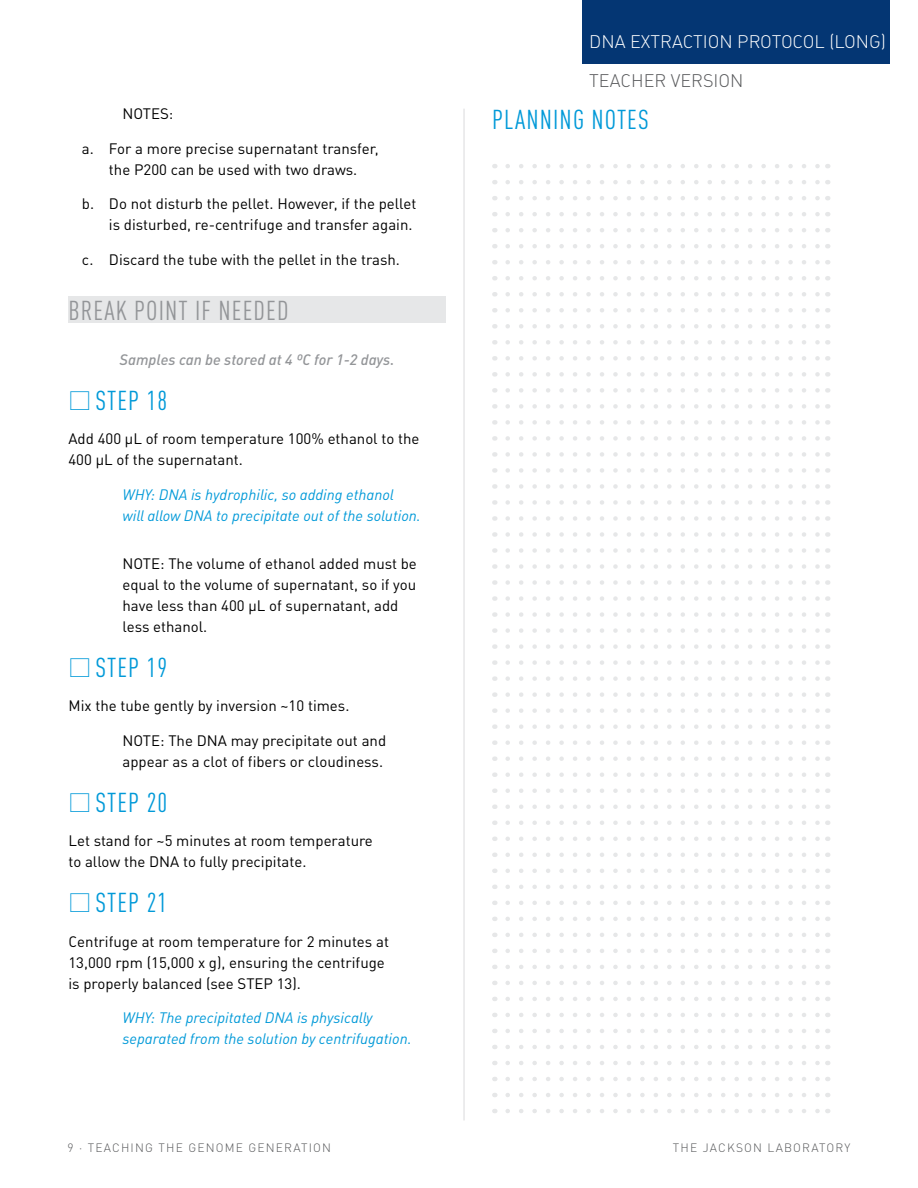
<style>
.page{position:relative;width:918px;height:1188px;background:#fff}
.page>*{position:absolute;margin:0;border:0;box-sizing:border-box;transform-origin:0 0}
.t1{font:condensed 27px "DINOT";letter-spacing:.04em;color:#0099d8}
.t2{font:condensed 27px "DINOT";letter-spacing:.04em;color:#939598}
.t3{font:300 18px "DINOT";color:#fff}
.t4{font:300 18px "DINOT";color:#58595b}
.t5{font:15px/21px "DINOT";color:#000}
.t6{font:italic 15px/21px "DINOT";color:#0099d8}
.t7{font:italic 500 15px "DINOT";color:#939598}
.t8{font:300 12px "DINOT";letter-spacing:.1em;color:#58595b}
</style>
<div class="page">
<div style="left:583px;top:0;width:307px;height:64px;background:#043673"></div>
<div style="left:68px;top:296px;width:378px;height:27px;background:#e6e7e8"></div>
<hr style="left:463px;top:109px;width:2px;height:1012px;background:#e6e7e8">
<svg style="left:508px;top:180px;width:312px;height:4px"></svg>
<svg style="left:508px;top:420px;width:312px;height:5px"></svg>
<svg style="left:508px;top:196px;width:312px;height:4px"></svg>
<svg style="left:508px;top:436px;width:312px;height:5px"></svg>
<svg style="left:508px;top:212px;width:312px;height:4px"></svg>
<svg style="left:508px;top:452px;width:312px;height:5px"></svg>
<svg style="left:508px;top:228px;width:312px;height:4px"></svg>
<svg style="left:508px;top:468px;width:312px;height:5px"></svg>
<svg style="left:508px;top:244px;width:312px;height:4px"></svg>
<svg style="left:508px;top:484px;width:312px;height:5px"></svg>
<svg style="left:508px;top:260px;width:312px;height:4px"></svg>
<svg style="left:508px;top:500px;width:312px;height:5px"></svg>
<svg style="left:508px;top:276px;width:312px;height:4px"></svg>
<svg style="left:508px;top:516px;width:312px;height:5px"></svg>
<svg style="left:508px;top:292px;width:312px;height:5px"></svg>
<svg style="left:508px;top:532px;width:312px;height:5px"></svg>
<svg style="left:508px;top:308px;width:312px;height:5px"></svg>
<svg style="left:508px;top:548px;width:312px;height:5px"></svg>
<svg style="left:508px;top:324px;width:312px;height:5px"></svg>
<svg style="left:508px;top:564px;width:312px;height:5px"></svg>
<svg style="left:508px;top:340px;width:312px;height:5px"></svg>
<svg style="left:508px;top:580px;width:312px;height:5px"></svg>
<svg style="left:508px;top:356px;width:312px;height:5px"></svg>
<svg style="left:508px;top:596px;width:312px;height:5px"></svg>
<svg style="left:508px;top:372px;width:312px;height:5px"></svg>
<svg style="left:508px;top:612px;width:312px;height:5px"></svg>
<svg style="left:508px;top:388px;width:312px;height:5px"></svg>
<svg style="left:508px;top:644px;width:312px;height:5px"></svg>
<svg style="left:508px;top:404px;width:312px;height:5px"></svg>
<svg style="left:508px;top:676px;width:312px;height:5px"></svg>
<svg style="left:508px;top:164px;width:312px;height:4px"></svg>
<svg style="left:508px;top:628px;width:312px;height:5px"></svg>
<svg style="left:508px;top:660px;width:312px;height:5px"></svg>
<svg style="left:508px;top:724px;width:312px;height:5px"></svg>
<svg style="left:508px;top:901px;width:312px;height:4px"></svg>
<svg style="left:508px;top:740px;width:312px;height:5px"></svg>
<svg style="left:508px;top:917px;width:312px;height:4px"></svg>
<svg style="left:508px;top:756px;width:312px;height:5px"></svg>
<svg style="left:508px;top:933px;width:312px;height:4px"></svg>
<svg style="left:508px;top:772px;width:312px;height:5px"></svg>
<svg style="left:508px;top:949px;width:312px;height:4px"></svg>
<svg style="left:508px;top:788px;width:312px;height:5px"></svg>
<svg style="left:508px;top:965px;width:312px;height:4px"></svg>
<svg style="left:508px;top:981px;width:312px;height:4px"></svg>
<svg style="left:508px;top:997px;width:312px;height:4px"></svg>
<svg style="left:508px;top:1013px;width:312px;height:4px"></svg>
<svg style="left:508px;top:1029px;width:312px;height:4px"></svg>
<svg style="left:508px;top:805px;width:312px;height:4px"></svg>
<svg style="left:508px;top:1045px;width:312px;height:4px"></svg>
<svg style="left:508px;top:821px;width:312px;height:4px"></svg>
<svg style="left:508px;top:1061px;width:312px;height:4px"></svg>
<svg style="left:508px;top:837px;width:312px;height:4px"></svg>
<svg style="left:508px;top:1077px;width:312px;height:4px"></svg>
<svg style="left:508px;top:853px;width:312px;height:4px"></svg>
<svg style="left:508px;top:1093px;width:312px;height:4px"></svg>
<svg style="left:508px;top:869px;width:312px;height:4px"></svg>
<svg style="left:508px;top:1109px;width:312px;height:4px"></svg>
<svg style="left:508px;top:885px;width:312px;height:4px"></svg>
<svg style="left:508px;top:692px;width:312px;height:5px"></svg>
<svg style="left:508px;top:708px;width:312px;height:5px"></svg>
<p class="t5" style="left:122px;top:103px;width:52px">NOTES:</p>
<p class="t5" style="left:82px;top:138px;width:298px;text-align:center">a. For a more precise supernatant transfer, the P200 can be used with two draws.</p>
<p class="t5" style="left:82px;top:193px;width:336px;text-align:right">b. Do not disturb the pellet. However, if the pellet is disturbed, re‑centrifuge and transfer again.</p>
<p class="t5" style="left:82px;top:249px;width:320px">c. Discard the tube with the pellet in the trash.</p>
<h1 class="t2" style="left:68px;top:295px;width:222px">BREAK POINT IF NEEDED</h1>
<p class="t7" style="left:120px;top:350px;width:276px">Samples can be stored at 4 ºC for 1-2 days.</p>
<h1 class="t1" style="left:95px;top:385px;width:73px">STEP 18</h1>
<p class="t5" style="left:68px;top:428px;width:352px">Add 400 μL of room temperature 100% ethanol to the<br>400 μL of the supernatant.</p>
<p class="t6" style="left:122px;top:484px;width:300px">WHY: DNA is hydrophilic, so adding ethanol<br>will allow DNA to precipitate out of the solution.</p>
<p class="t5" style="left:122px;top:553px;width:296px">NOTE: The volume of ethanol added must be equal to the volume of supernatant, so if you have less than 400 μL of supernatant, add less ethanol.</p>
<h1 class="t1" style="left:95px;top:652px;width:73px">STEP 19</h1>
<p class="t5" style="left:68px;top:695px;width:282px">Mix the tube gently by inversion ~10 times.</p>
<p class="t5" style="left:122px;top:730px;width:265px">NOTE: The DNA may precipitate out and appear as a clot of fibers or cloudiness.</p>
<h1 class="t1" style="left:95px;top:787px;width:73px">STEP 20</h1>
<p class="t5" style="left:68px;top:830px;width:306px">Let stand for ~5 minutes at room temperature to allow the DNA to fully precipitate.</p>
<h1 class="t1" style="left:95px;top:887px;width:73px">STEP 21</h1>
<p class="t5" style="left:68px;top:931px;width:322px">Centrifuge at room temperature for 2 minutes at<br>13,000 rpm (15,000 x g), ensuring the centrifuge is properly balanced (see STEP 13).</p>
<p class="t6" style="left:122px;top:1007px;width:291px">WHY: The precipitated DNA is physically separated from the solution by centrifugation.</p>
<p class="t3" style="left:589px;top:30px;width:298px">DNA EXTRACTION PROTOCOL (LONG)</p>
<p class="t4" style="left:589px;top:69px;width:156px">TEACHER VERSION</p>
<h1 class="t1" style="left:492px;top:103px;width:158px">PLANNING NOTES</h1>
<p class="t8" style="left:68px;top:1140px;width:265px">9 ⋅ TEACHING THE GENOME GENERATION</p>
<p class="t8" style="left:673px;top:1140px;width:179px">THE JACKSON LABORATORY</p>
</div>
